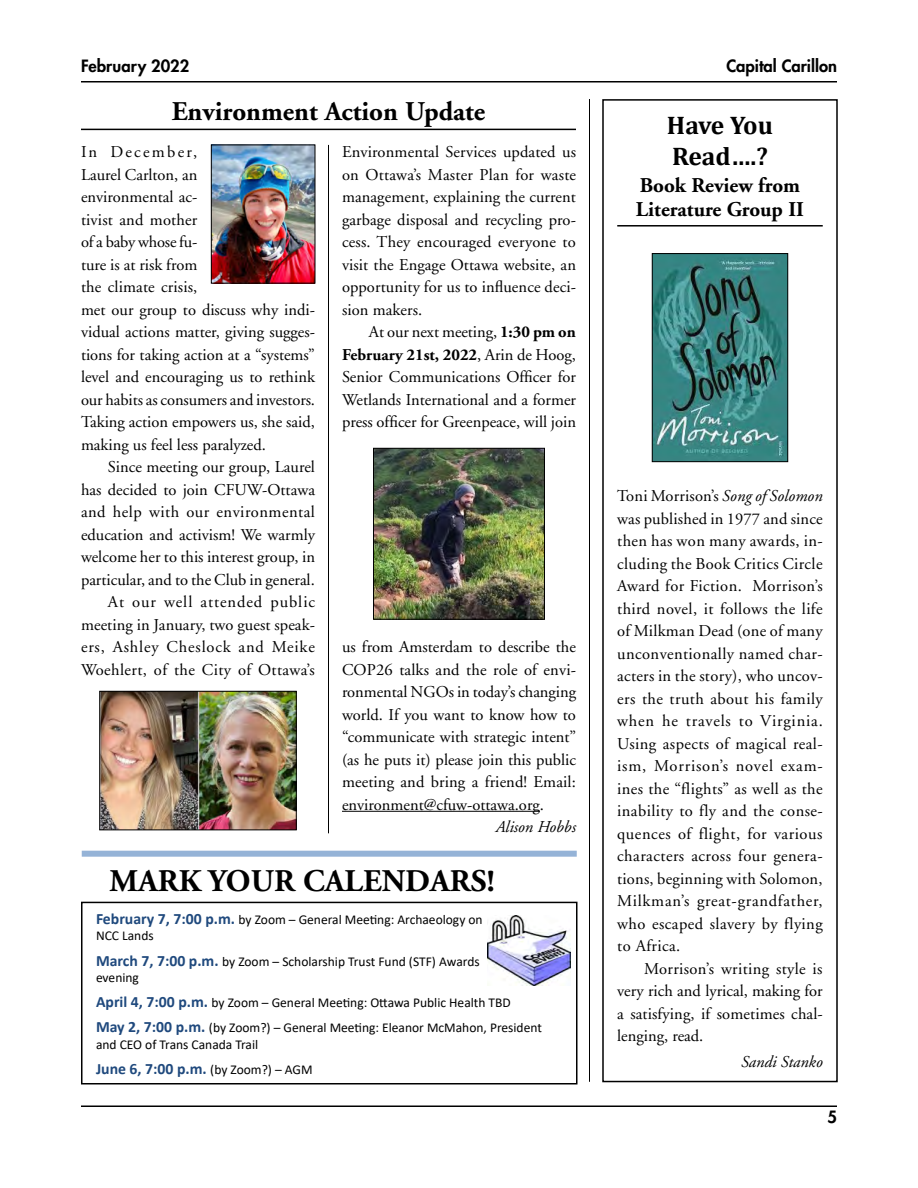
<style>
.page{position:relative;width:918px;height:1188px;background:#fff}
.page>*{position:absolute;margin:0;border:0;box-sizing:border-box;transform-origin:0 0}
.t1{font:700 31.5px "Adobe Garamond";color:#000}
.Heading_1{font:700 27px "Adobe Garamond";color:#000}
.t2{font:700 25.5px/31px "Cambria";letter-spacing:-.01em;color:#000}
.t3{font:700 21px/24px "Adobe Garamond";color:#000}
.Body_text{font:16.5px/22.5px "Adobe Garamond";color:#000;text-align:justify}
.BNI{font:16.5px/22.5px "Adobe Garamond";color:#000}
.t4{font:800 16.5px "Futura";color:#000}
.BNI-2{font:italic 16.5px "Adobe Garamond";color:#000}
.Mark_your_calendars{font:700 15.75px "Calibri";color:#1f497d}
.Mark_your_calendars-2{font:13.5px/16.5px "Calibri";color:#000}
.s1{font-weight:700}
.s2{font-weight:700;font-size:15.75px;color:#1f497d}
.s3{font-weight:400;font-size:13.5px;color:#000}
.s4{font-style:italic}
</style>
<div class="page">
<hr style="left:81px;top:1106px;width:756px;height:1px;background:#000">
<hr style="left:81px;top:81px;width:756px;height:1px;background:#000">
<hr style="left:81px;top:129px;width:495px;height:1px;background:#000">
<hr style="left:342px;top:811px;width:198px;height:1px;background:#000">
<img style="left:213px;top:147px;width:100px;height:135px">
<div style="left:211px;top:145px;width:104px;height:139px;border:1px solid #000"></div>
<img style="left:101px;top:693px;width:194px;height:135px">
<div style="left:99px;top:691px;width:198px;height:139px;border:1px solid #000"></div>
<img style="left:375px;top:450px;width:168px;height:168px">
<div style="left:373px;top:448px;width:172px;height:172px;border:1px solid #000"></div>
<hr style="left:328px;top:145px;width:1px;height:688px;background:#000">
<hr style="left:589px;top:99px;width:1px;height:983px;background:#000">
<hr style="left:617px;top:225px;width:206px;height:2px;background:#000">
<img style="left:654px;top:255px;width:132px;height:205px">
<div style="left:652px;top:253px;width:136px;height:209px;border:1px solid #000"></div>
<div style="left:81px;top:902px;width:497px;height:182px;border:2px solid #000"></div>
<div style="left:82px;top:851px;width:495px;height:6px;background:#95b3d7"></div>
<img style="left:488px;top:915px;width:82px;height:71px">
<p class="t4" style="left:81px;top:55px;width:110px">February 2022</p>
<p class="t4" style="left:726px;top:55px;width:112px">Capital Carillon</p>
<p class="Heading_1" style="left:172px;top:96px;width:315px">Environment Action Update</p>
<p class="BNI" style="left:81px;top:141px;width:236px">In December,<br>Laurel Carlton, an<br>environmental ac-<br>tivist and mother<br>of a baby whose fu-<br>ture is at risk from<br>the climate crisis,<br>met our group to discuss why indi&shy;vidual actions matter, giving sugges&shy;tions for taking action at a “systems” level and encouraging us to rethink our habits as consumers and investors.<br>Taking action empowers us, she said, making us feel less paralyzed.</p>
<p class="Body_text" style="left:81px;top:456px;width:236px;text-indent:27px">Since meeting our group, Laurel has decided to join CFUW-Ottawa and help with our environmental education and activism! We warmly welcome her to this interest group, in particular, and to the Club in general.</p>
<p class="Body_text" style="left:81px;top:591px;width:236px;text-indent:27px">At our well attended public meeting in January, two guest speak&shy;ers, Ashley Cheslock and Meike Woehlert, of the City of Ottawa’s</p>
<p class="Body_text" style="left:342px;top:141px;width:236px">Environmental Services updated us on Ottawa’s Master Plan for waste management, explaining the current garbage disposal and recycling pro&shy;cess. They encouraged everyone to visit the Engage Ottawa website, an opportunity for us to influence deci&shy;sion makers.</p>
<p class="Body_text" style="left:342px;top:321px;width:236px;text-indent:27px">At our next meeting, <span class="s1">1:30 pm on February 21st, 2022</span>, Arin de Hoog, Senior Communications Officer for Wetlands International and a former press officer for Greenpeace, will join</p>
<p class="Body_text" style="left:342px;top:636px;width:236px">us from Amsterdam to describe the COP26 talks and the role of envi&shy;ronmental NGOs in today’s changing world. If you want to know how to “communicate with strategic intent” (as he puts it) please join this public meeting and bring a friend! Email: environment@cfuw-ottawa.org.</p>
<p class="BNI-2" style="left:496px;top:818px;width:82px">Alison Hobbs</p>
<p class="t1" style="left:110px;top:863px;width:387px">MARK YOUR CALENDARS!</p>
<p class="Mark_your_calendars-2" style="left:96px;top:911px;width:388px"><span class="s2">February 7, 7:00 p.m.</span> by Zoom – General Meeting: Archaeology on<br>NCC Lands</p>
<p class="Mark_your_calendars-2" style="left:96px;top:953px;width:385px"><span class="s2">March 7, 7:00 p.m.</span> by Zoom – Scholarship Trust Fund (STF) Awards evening</p>
<p class="Mark_your_calendars-2" style="left:96px;top:994px;width:416px"><span class="s2">April 4, 7:00 p.m.</span> by Zoom – General Meeting: Ottawa Public Health TBD</p>
<p class="Mark_your_calendars-2" style="left:96px;top:1019px;width:447px"><span class="s2">May 2, 7:00 p.m.</span> (by Zoom?) – General Meeting: Eleanor McMahon, President and CEO of Trans Canada Trail</p>
<p class="Mark_your_calendars" style="left:96px;top:1058px;width:218px">June 6, 7:00 p.m. <span class="s3">(by Zoom?) – AGM</span></p>
<h1 class="t2" style="left:667px;top:109px;width:108px">Have You<br>Read….?</h1>
<h1 class="t3" style="left:636px;top:174px;width:170px">Book Review from<br>Literature Group II</h1>
<p class="BNI" style="left:617px;top:485px;width:207px;text-align:justify">Toni Morrison’s <span class="s4">Song of Solomon </span>was published in 1977 and since then has won many awards, in&shy;cluding the Book Critics Circle Award for Fiction. Morrison’s third novel, it follows the life of Milkman Dead (one of many unconventionally named char&shy;acters in the story), who uncov&shy;ers the truth about his family when he travels to Virginia.<br>Using aspects of magical real&shy;ism, Morrison’s novel exam&shy;ines the “flights” as well as the inability to fly and the conse&shy;quences of flight, for various characters across four genera&shy;tions, beginning with Solomon, Milkman’s great-grandfather, who escaped slavery by flying to Africa.</p>
<p class="Body_text" style="left:617px;top:958px;width:207px;text-indent:27px">Morrison’s writing style is very rich and lyrical, making for a satisfying, if sometimes chal&shy;lenging, read.</p>
<p class="BNI-2" style="left:741px;top:1053px;width:83px">Sandi Stanko</p>
<p class="t4" style="left:827px;top:1106px;width:11px">5</p>
</div>
